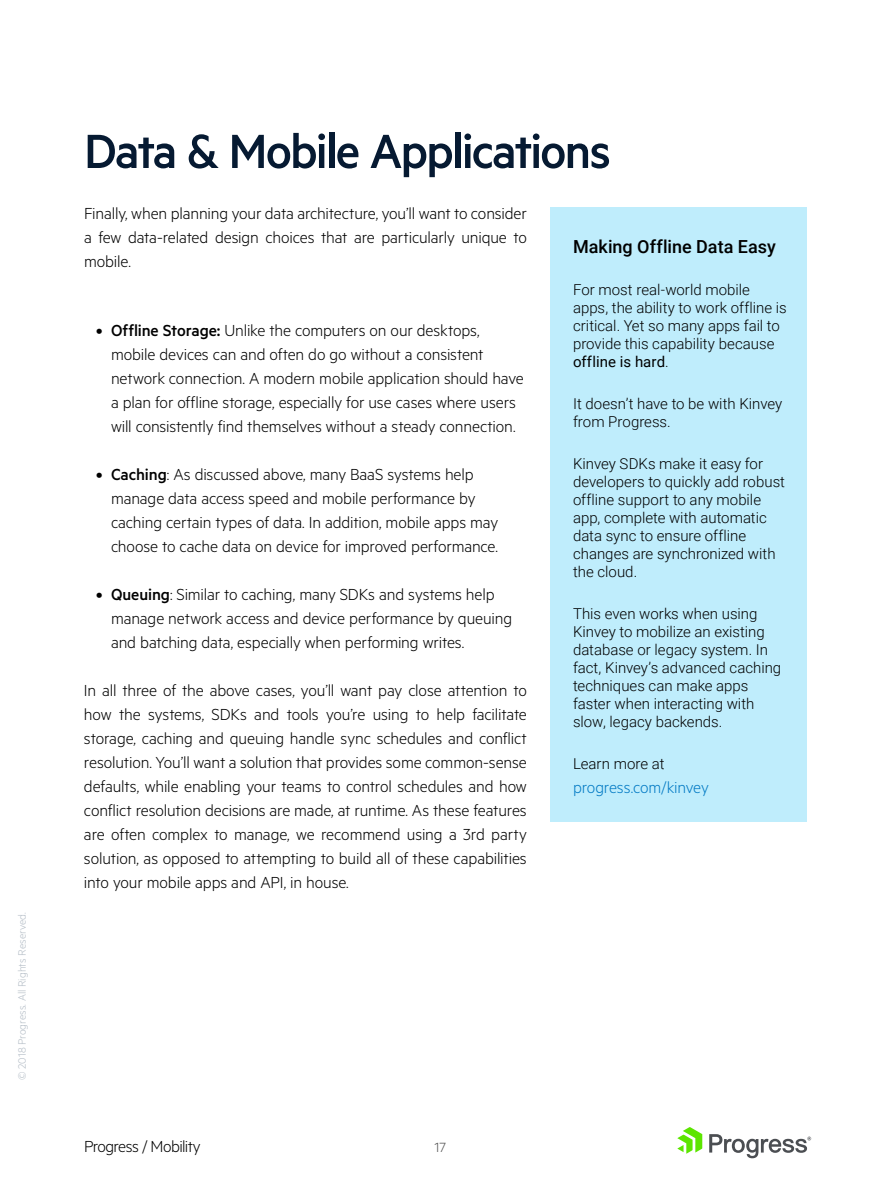
<style>
.page{position:relative;width:891px;height:1188px;background:#fff}
.page>*{position:absolute;margin:0;border:0;box-sizing:border-box;transform-origin:0 0}
.t1{font:500 54px "Metric";letter-spacing:-.04em;color:#061a32}
.t2{font:300 18px/24px "Metric";letter-spacing:-.005em;color:#000}
.t3{font:500 18px "Roboto";color:#000}
.t4{font:300 18px "Metric";letter-spacing:-.01em;color:#037ac4}
.t5{font:300 18px "Metric";letter-spacing:-.03em;color:#000}
.t6{font:300 15px/18px "Roboto";color:#000}
.t7{font:300 15px "Metric";color:#4d4d4d}
.t8{font:300 12px "Metric";color:#b4bdc6}
.s1{font-weight:500}
.s2{font-weight:400}
</style>
<div class="page">
<svg style="left:677px;top:1127px;width:25px;height:27px"></svg>
<svg style="left:709px;top:1134px;width:102px;height:24px"></svg>
<div style="left:551px;top:207px;width:256px;height:615px;background:#bfedfc"></div>
<p class="t8" style="left:15px;top:1080px;width:169px;rotate:-90deg">© 2018 Progress. All Rights Reserved.</p>
<h1 class="t1" style="left:84px;top:120px;width:529px">Data &amp; Mobile Applications</h1>
<p class="t2" style="left:84px;top:200px;width:444px;text-align:justify">Finally, when planning your data architecture, you’ll want to consider a few data-related design choices that are particularly unique to mobile.</p>
<p class="t2" style="left:111px;top:318px;width:414px;text-indent:-15px"><span class="s1">• Offline Storage:</span> Unlike the computers on our desktops, mobile devices can and often do go without a consistent network connection. A modern mobile application should have a plan for offline storage, especially for use cases where users will consistently find themselves without a steady connection.</p>
<p class="t2" style="left:111px;top:462px;width:389px;text-indent:-15px"><span class="s1">• Caching</span>: As discussed above, many BaaS systems help manage data access speed and mobile performance by caching certain types of data. In addition, mobile apps may choose to cache data on device for improved performance.</p>
<p class="t2" style="left:111px;top:582px;width:403px;text-indent:-15px"><span class="s1">• Queuing</span>: Similar to caching, many SDKs and systems help manage network access and device performance by queuing and batching data, especially when performing writes.</p>
<p class="t2" style="left:84px;top:678px;width:444px;text-align:justify">In all three of the above cases, you’ll want pay close attention to how the systems, SDKs and tools you’re using to help facilitate storage, caching and queuing handle sync schedules and conflict resolution. You’ll want a solution that provides some common-sense defaults, while enabling your teams to control schedules and how conflict resolution decisions are made, at runtime. As these features are often complex to manage, we recommend using a 3rd party solution, as opposed to attempting to build all of these capabilities into your mobile apps and API, in house.</p>
<p class="t3" style="left:573px;top:234px;width:204px">Making Offline Data Easy</p>
<p class="t6" style="left:573px;top:280px;width:215px">For most real-world mobile apps, the ability to work offline is critical. Yet so many apps fail to provide this capability because <span class="s2">offline is hard</span>.</p>
<p class="t6" style="left:573px;top:394px;width:211px">It doesn’t have to be with Kinvey from Progress.</p>
<p class="t6" style="left:573px;top:454px;width:214px">Kinvey SDKs make it easy for developers to quickly add robust offline support to any mobile app, complete with automatic data sync to ensure offline changes are synchronized with the cloud.</p>
<p class="t6" style="left:573px;top:604px;width:210px">This even works when using<br>Kinvey to mobilize an existing database or legacy system. In fact, Kinvey’s advanced caching techniques can make apps faster when interacting with slow, legacy backends.</p>
<p class="t6" style="left:573px;top:754px;width:93px">Learn more at</p>
<p class="t4" style="left:573px;top:777px;width:137px">progress.com/kinvey</p>
<p class="t5" style="left:84px;top:1136px;width:118px">Progress / Mobility</p>
<p class="t7" style="left:435px;top:1139px;width:13px">17</p>
</div>
